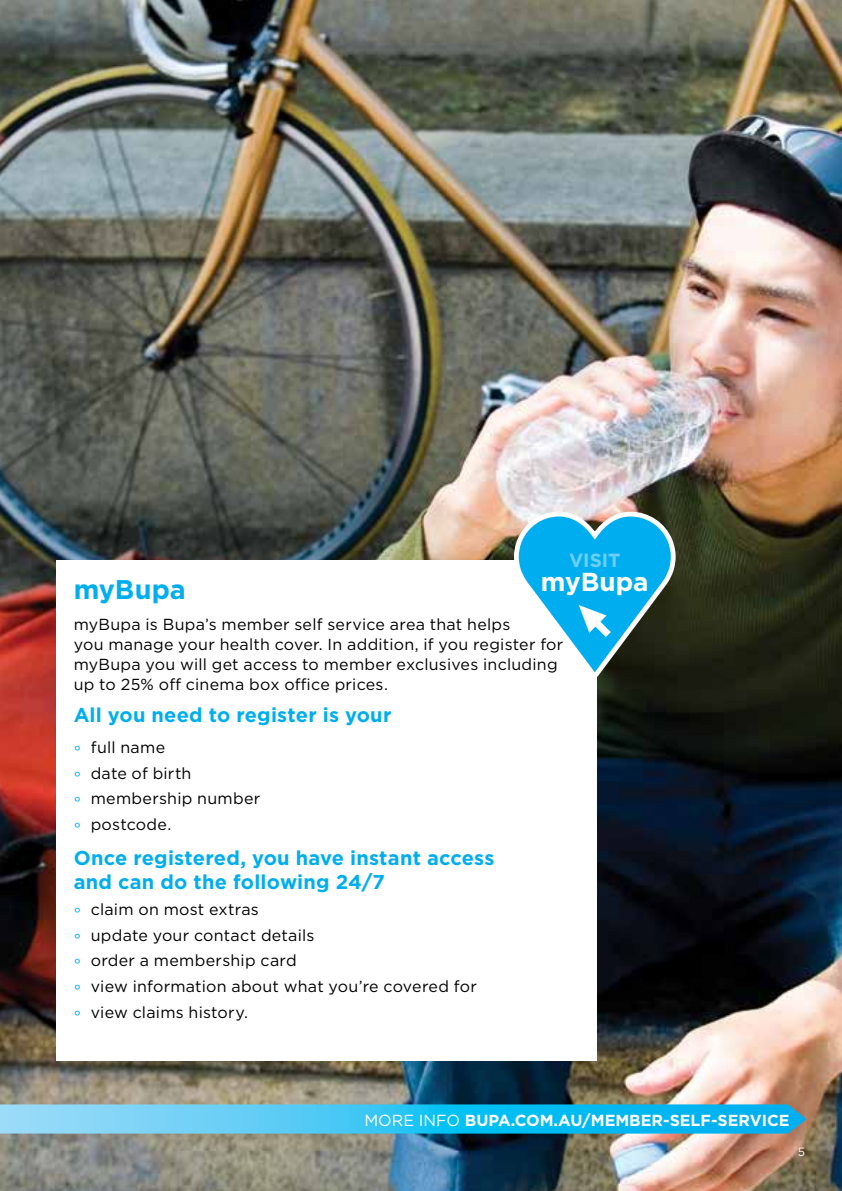
<style>
.page{position:relative;width:842px;height:1191px;background:#fff}
.page>*{position:absolute;margin:0;border:0;box-sizing:border-box;transform-origin:0 0}
.t1{font:700 27px "Gotham";color:#00aeef}
.t2{font:700 26px "Gotham";color:#fff}
.t3{font:700 20px/24px "Gotham";letter-spacing:.01em;color:#00aeef}
.t4{font:700 19px "Gotham";color:#6dcff6}
.t5{font:16px/25.6px "Gotham";letter-spacing:.015em;color:#000}
.t6{font:700 16px "Gotham";color:#fff}
.t7{font:12px "Gotham";color:#fff}
.s1{color:#00aeef}
.s2{font-weight:400}
</style>
<div class="page">
<img style="left:0;top:0;width:842px;height:1191px">
<div style="left:57px;top:560px;width:540px;height:500px;background:#fff"></div>
<svg style="left:511px;top:509px;width:168px;height:173px"></svg>
<svg style="left:0;top:1104px;width:806px;height:29px;background:#3ac3f0"></svg>
<p class="t4" style="left:569px;top:547px;width:53px">VISIT</p>
<h2 class="t2" style="left:541px;top:565px;width:109px">myBupa</h2>
<h1 class="t1" style="left:74px;top:571px;width:114px">myBupa</h1>
<p class="t5" style="left:74px;top:614px;width:491px;line-height:20px">myBupa is Bupa’s member self service area that helps<br>you manage your health cover. In addition, if you register for myBupa you will get access to member exclusives including up to 25% off cinema box office prices.</p>
<p class="t3" style="left:74px;top:702px;width:319px">All you need to register is your</p>
<p class="t5" style="left:74px;top:734px;width:188px"><span class="s1">°</span> full name<br><span class="s1">°</span> date of birth<br><span class="s1">°</span> membership number <span class="s1">°</span> postcode.</p>
<p class="t3" style="left:74px;top:846px;width:422px">Once registered, you have instant access and can do the following 24/7</p>
<p class="t5" style="left:74px;top:896px;width:405px"><span class="s1">°</span> claim on most extras<br><span class="s1">°</span> update your contact details<br><span class="s1">°</span> order a membership card<br><span class="s1">°</span> view information about what you’re covered for <span class="s1">°</span> view claims history.</p>
<p class="t6" style="left:364px;top:1109px;width:427px"><span class="s2">MORE INFO</span> BUPA.COM.AU/MEMBER-SELF-SERVICE</p>
<p class="t7" style="left:798px;top:1143px;width:9px">5</p>
</div>
